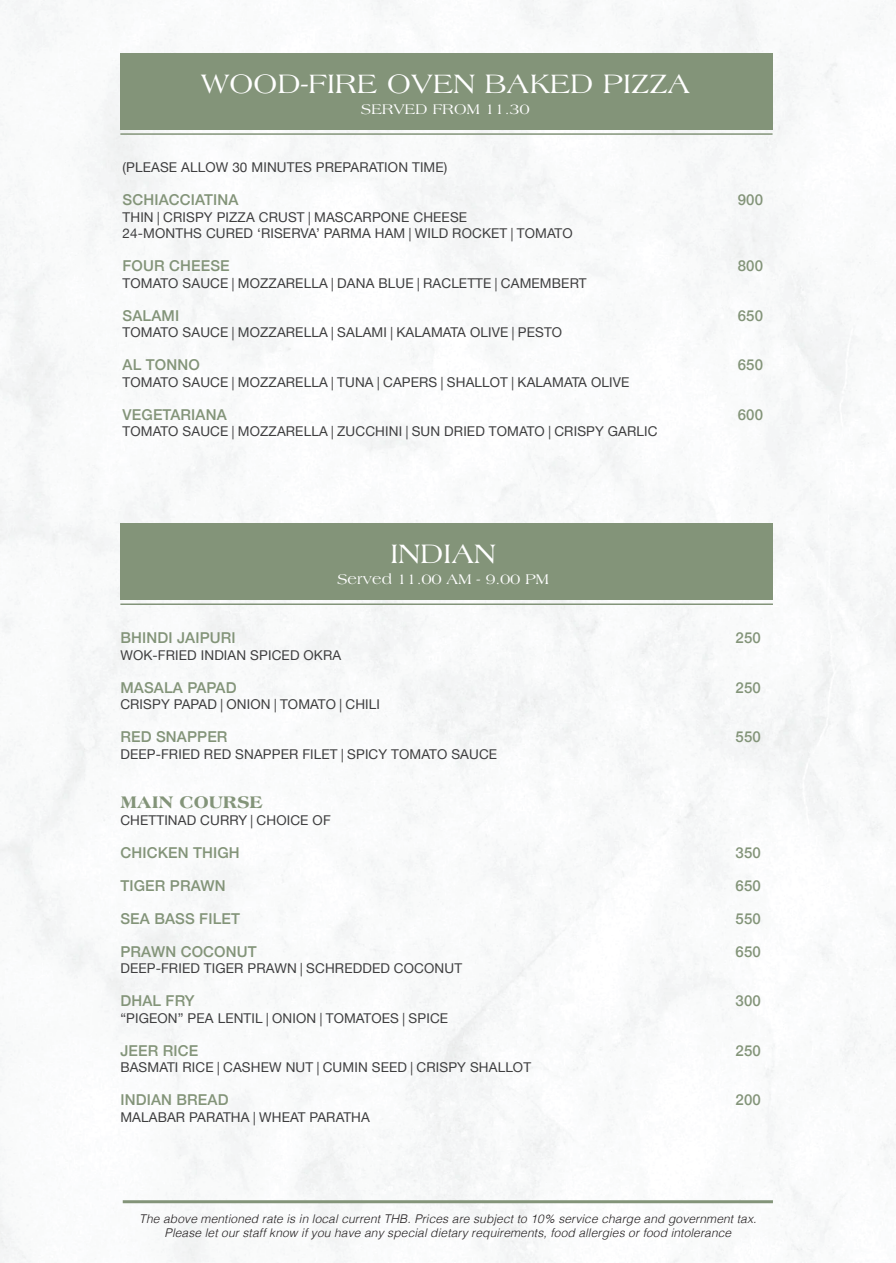
<style>
.page{position:relative;width:896px;height:1263px;background:#fff}
.page>*{position:absolute;margin:0;border:0;box-sizing:border-box;transform-origin:0 0}
.t1{font:28.5px "Americana";letter-spacing:.01em;color:#fff}
.t2{font:800 18px "Americana";letter-spacing:.01em;color:#839479}
.t3{font:500 15px "Helvetica Neue";letter-spacing:.01em;color:#839479}
.t4{font:15px "Americana";letter-spacing:.01em;color:#fff}
.t5{font:13.5px/16.5px "Helvetica Neue";letter-spacing:.01em;color:#3e3e3f}
.t6{font:italic 300 12px/14.4px "Helvetica";letter-spacing:.01em;color:#231f20;text-align:center}
.s1{font-family:"Myriad Pro"}
</style>
<div class="page">
<hr style="left:120px;top:133px;width:652px;height:2px;background:#839479">
<div style="left:120px;top:53px;width:652px;height:77px;background:#839479"></div>
<hr style="left:120px;top:603px;width:652px;height:2px;background:#839479">
<div style="left:120px;top:524px;width:652px;height:76px;background:#839479"></div>
<hr style="left:123px;top:1200px;width:649px;height:3px;background:#839479">
<h1 class="t1" style="left:201px;top:68px;width:490px">WOOD-FIRE OVEN BAKED PIZZA</h1>
<p class="t4" style="left:361px;top:101px;width:170px">SERVED FROM 11.30</p>
<p class="t5" style="left:122px;top:160px;width:326px">(PLEASE ALLOW 30 MINUTES PREPARATION TIME)</p>
<p class="t3" style="left:122px;top:188px;width:117px">SCHIACCIATINA</p>
<p class="t3" style="left:737px;top:188px;width:27px">900</p>
<p class="t5" style="left:122px;top:209px;width:451px">THIN <span class="s1">|</span> CRISPY PIZZA CRUST <span class="s1">|</span> MASCARPONE CHEESE<br>24-MONTHS CURED ‘RISERVA’ PARMA HAM <span class="s1">|</span> WILD ROCKET <span class="s1">|</span> TOMATO</p>
<p class="t3" style="left:122px;top:254px;width:109px">FOUR CHEESE</p>
<p class="t3" style="left:737px;top:254px;width:27px">800</p>
<p class="t5" style="left:122px;top:275px;width:465px">TOMATO SAUCE <span class="s1">|</span> MOZZARELLA <span class="s1">|</span> DANA BLUE <span class="s1">|</span> RACLETTE <span class="s1">|</span> CAMEMBERT</p>
<p class="t3" style="left:122px;top:303px;width:58px">SALAMI</p>
<p class="t3" style="left:737px;top:303px;width:27px">650</p>
<p class="t5" style="left:122px;top:325px;width:441px">TOMATO SAUCE <span class="s1">|</span> MOZZARELLA <span class="s1">|</span> SALAMI <span class="s1">|</span> KALAMATA OLIVE <span class="s1">|</span> PESTO</p>
<p class="t3" style="left:122px;top:353px;width:79px">AL TONNO</p>
<p class="t3" style="left:737px;top:353px;width:27px">650</p>
<p class="t5" style="left:122px;top:374px;width:508px">TOMATO SAUCE <span class="s1">|</span> MOZZARELLA <span class="s1">|</span> TUNA <span class="s1">|</span> CAPERS <span class="s1">|</span> SHALLOT <span class="s1">|</span> KALAMATA OLIVE</p>
<p class="t3" style="left:122px;top:402px;width:106px">VEGETARIANA</p>
<p class="t3" style="left:737px;top:402px;width:27px">600</p>
<p class="t5" style="left:122px;top:424px;width:536px">TOMATO SAUCE <span class="s1">|</span> MOZZARELLA <span class="s1">|</span> ZUCCHINI <span class="s1">|</span> SUN DRIED TOMATO <span class="s1">|</span> CRISPY GARLIC</p>
<h1 class="t1" style="left:390px;top:538px;width:107px">INDIAN</h1>
<p class="t4" style="left:337px;top:571px;width:213px">Served 11.00 AM - 9.00 PM</p>
<p class="t3" style="left:120px;top:626px;width:117px">BHINDI JAIPURI</p>
<p class="t3" style="left:735px;top:626px;width:27px">250</p>
<p class="t5" style="left:120px;top:647px;width:222px">WOK-FRIED INDIAN SPICED OKRA</p>
<p class="t3" style="left:120px;top:675px;width:118px">MASALA PAPAD</p>
<p class="t3" style="left:735px;top:675px;width:27px">250</p>
<p class="t5" style="left:120px;top:697px;width:261px">CRISPY PAPAD <span class="s1">|</span> ONION <span class="s1">|</span> TOMATO <span class="s1">|</span> CHILI</p>
<p class="t3" style="left:120px;top:725px;width:109px">RED SNAPPER</p>
<p class="t3" style="left:735px;top:725px;width:27px">550</p>
<p class="t5" style="left:120px;top:746px;width:378px">DEEP-FRIED RED SNAPPER FILET <span class="s1">|</span> SPICY TOMATO SAUCE</p>
<h2 class="t2" style="left:120px;top:792px;width:144px">MAIN COURSE</h2>
<p class="t5" style="left:120px;top:812px;width:212px">CHETTINAD CURRY <span class="s1">|</span> CHOICE OF</p>
<p class="t3" style="left:120px;top:840px;width:121px">CHICKEN THIGH</p>
<p class="t3" style="left:735px;top:840px;width:27px">350</p>
<p class="t3" style="left:120px;top:873px;width:107px">TIGER PRAWN</p>
<p class="t3" style="left:735px;top:873px;width:27px">650</p>
<p class="t3" style="left:120px;top:906px;width:121px">SEA BASS FILET</p>
<p class="t3" style="left:735px;top:906px;width:27px">550</p>
<p class="t3" style="left:120px;top:939px;width:138px">PRAWN COCONUT</p>
<p class="t3" style="left:735px;top:939px;width:27px">650</p>
<p class="t5" style="left:120px;top:961px;width:343px">DEEP-FRIED TIGER PRAWN <span class="s1">|</span> SCHREDDED COCONUT</p>
<p class="t3" style="left:120px;top:989px;width:76px">DHAL FRY</p>
<p class="t3" style="left:735px;top:989px;width:27px">300</p>
<p class="t5" style="left:120px;top:1010px;width:329px">“PIGEON” PEA LENTIL <span class="s1">|</span> ONION <span class="s1">|</span> TOMATOES <span class="s1">|</span> SPICE</p>
<p class="t3" style="left:120px;top:1038px;width:79px">JEER RICE</p>
<p class="t3" style="left:735px;top:1038px;width:27px">250</p>
<p class="t5" style="left:120px;top:1060px;width:412px">BASMATI RICE <span class="s1">|</span> CASHEW NUT <span class="s1">|</span> CUMIN SEED <span class="s1">|</span> CRISPY SHALLOT</p>
<p class="t3" style="left:120px;top:1088px;width:110px">INDIAN BREAD</p>
<p class="t3" style="left:735px;top:1088px;width:27px">200</p>
<p class="t5" style="left:120px;top:1109px;width:251px">MALABAR PARATHA <span class="s1">|</span> WHEAT PARATHA</p>
<p class="t6" style="left:139px;top:1210px;width:618px">The above mentioned rate is in local current THB. Prices are subject to 10% service charge and government tax.<br>Please let our staff know if you have any special dietary requirements, food allergies or food intolerance</p>
</div>
